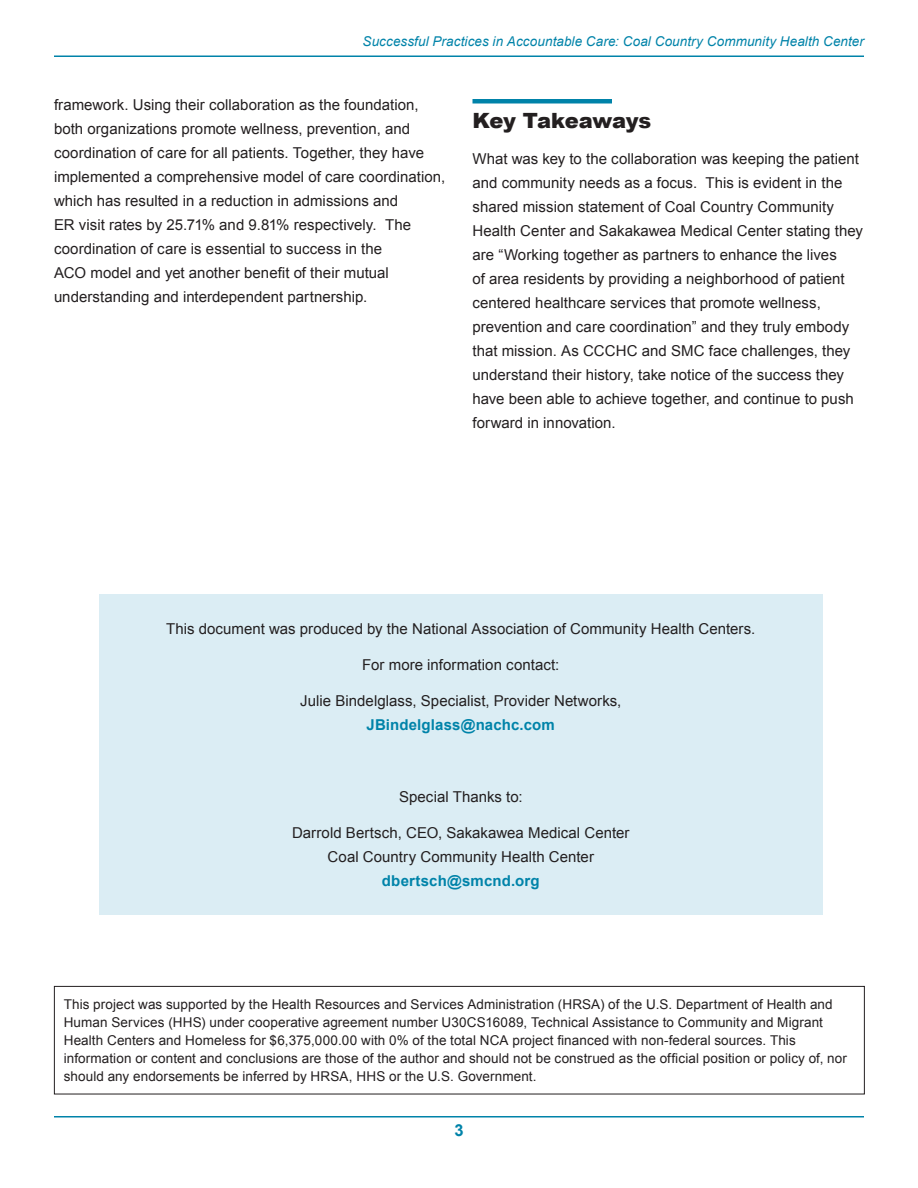
<style>
.page{position:relative;width:918px;height:1188px;background:#fff}
.page>*{position:absolute;margin:0;border:0;box-sizing:border-box;transform-origin:0 0}
.hd1{font:900 21px "Arial";letter-spacing:-.015em;color:#231f20}
.hd2{font:700 16.5px "Arial";color:#0083a9}
.Body_text{font:15px/24px "Arial";letter-spacing:.005em;color:#231f20}
.Body_text-2{font:700 15px "Arial";letter-spacing:.01em;color:#0083a9}
.Body_text-3{font:13.5px/18px "Arial";letter-spacing:.01em;color:#231f20}
.t1{font:italic 13.5px "Arial";letter-spacing:.01em;color:#0083a9}
.s1{font-weight:700;color:#0083a9}
</style>
<div class="page">
<hr style="left:54px;top:56px;width:810px;height:1px;background:#0083a9">
<hr style="left:54px;top:1116px;width:810px;height:2px;background:#0083a9">
<div style="left:54px;top:986px;width:811px;height:108px;border:1px solid #231f20"></div>
<div style="left:99px;top:594px;width:724px;height:320px;background:#dbedf4"></div>
<div style="left:472px;top:99px;width:140px;height:5px;background:#0083a9"></div>
<p class="t1" style="left:363px;top:32px;width:503px">Successful Practices in Accountable Care: Coal Country Community Health Center</p>
<p class="Body_text" style="left:54px;top:93px;width:393px">framework. Using their collaboration as the foundation, both organizations promote wellness, prevention, and coordination of care for all patients. Together, they have implemented a comprehensive model of care coordination, which has resulted in a reduction in admissions and<br>ER visit rates by 25.71% and 9.81% respectively. The coordination of care is essential to success in the<br>ACO model and yet another benefit of their mutual understanding and interdependent partnership.</p>
<p class="hd1" style="left:472px;top:105px;width:180px">Key Takeaways</p>
<p class="Body_text" style="left:472px;top:146px;width:392px">What was key to the collaboration was keeping the patient and community needs as a focus. This is evident in the shared mission statement of Coal Country Community Health Center and Sakakawea Medical Center stating they are “Working together as partners to enhance the lives<br>of area residents by providing a neighborhood of patient centered healthcare services that promote wellness, prevention and care coordination” and they truly embody that mission. As CCCHC and SMC face challenges, they understand their history, take notice of the success they have been able to achieve together, and continue to push forward in innovation.</p>
<p class="Body_text" style="left:166px;top:617px;width:591px">This document was produced by the National Association of Community Health Centers.</p>
<p class="Body_text" style="left:362px;top:653px;width:199px">For more information contact:</p>
<p class="Body_text" style="left:300px;top:689px;width:323px;text-align:center">Julie Bindelglass, Specialist, Provider Networks,<br><span class="s1">JBindelglass@nachc.com</span></p>
<p class="Body_text" style="left:399px;top:785px;width:125px">Special Thanks to:</p>
<p class="Body_text" style="left:292px;top:821px;width:339px">Darrold Bertsch, CEO, Sakakawea Medical Center</p>
<p class="Body_text" style="left:328px;top:845px;width:268px">Coal Country Community Health Center</p>
<p class="Body_text-2" style="left:382px;top:870px;width:159px">dbertsch@smcnd.org</p>
<p class="Body_text-3" style="left:64px;top:996px;width:785px">This project was supported by the Health Resources and Services Administration (HRSA) of the U.S. Department of Health and Human Services (HHS) under cooperative agreement number U30CS16089, Technical Assistance to Community and Migrant Health Centers and Homeless for $6,375,000.00 with 0% of the total NCA project financed with non-federal sources. This information or content and conclusions are those of the author and should not be construed as the official position or policy of, nor should any endorsements be inferred by HRSA, HHS or the U.S. Government.</p>
<p class="hd2" style="left:454px;top:1119px;width:11px">3</p>
</div>
